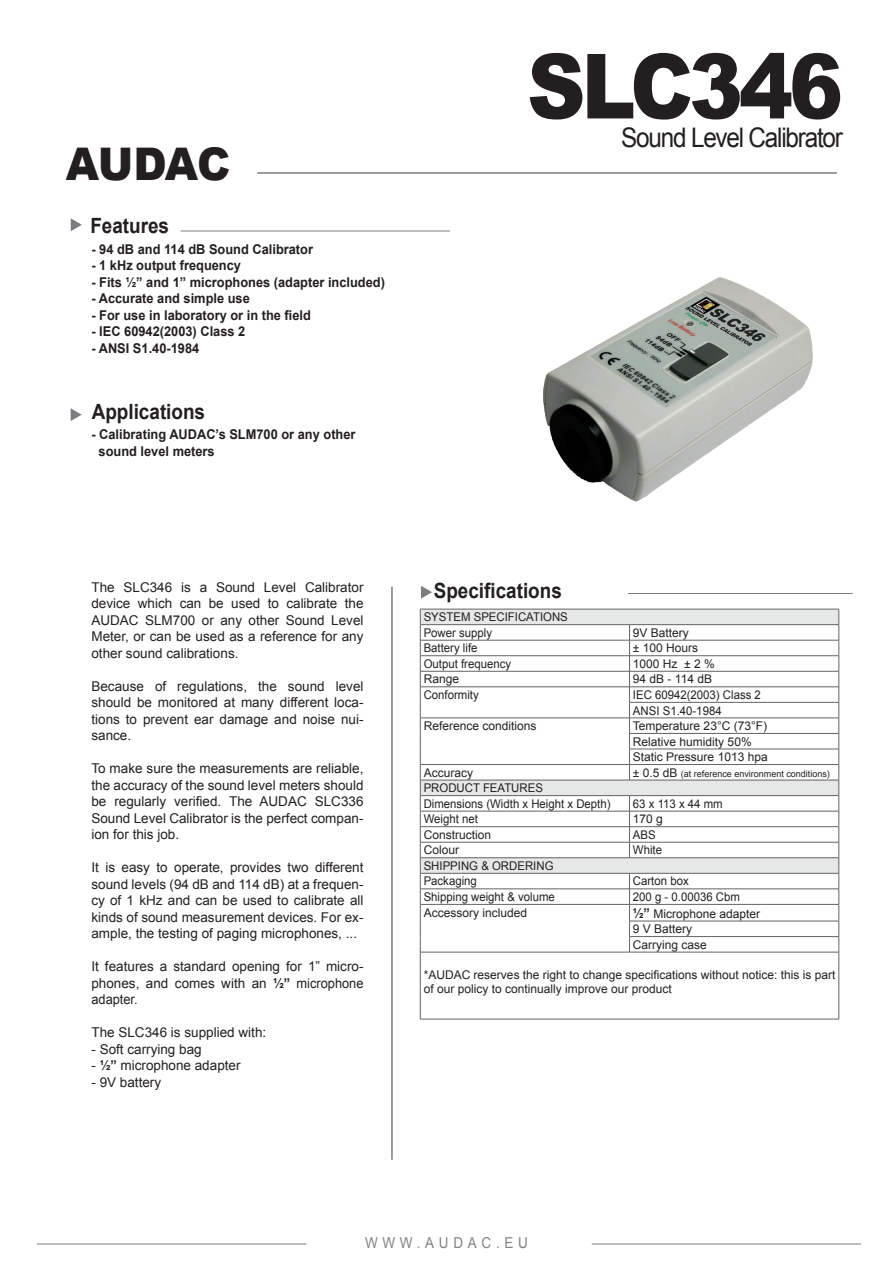
<style>
.page{position:relative;width:893px;height:1263px;background:#fff}
.page>*{position:absolute;margin:0;border:0;box-sizing:border-box;transform-origin:0 0}
.t1{font:900 90px "Arial";letter-spacing:-.05em;color:#231f20;scale:.9 1}
.t2{font:900 45px "Arial";letter-spacing:-.025em;color:#231f20;scale:.95 1}
.t3{font:27px "Arial";letter-spacing:-.05em;color:#231f20;scale:.9 1}
.t4{font:700 21px "Arial";color:#231f20;scale:.9 1}
.t5{font:15px "Arial";letter-spacing:.35em;color:#808285;scale:.9 1}
.t6{font:13.5px/16.5px "Arial";color:#231f20;text-align:justify}
.t7{font:700 13.5px/16.2px "Arial";color:#231f20;scale:.95 1}
.t8{font:12px/15.6px "Arial";color:#231f20}
.t9{font:12px/15.6px "Arial";color:#231f20;scale:.95 1}
.t10{font:9px "Arial";color:#231f20}
.s1{font-weight:700}
.s2{font-size:12px}
.s3{font-weight:700;font-size:13.5px}
</style>
<div class="page">
<hr style="left:257px;top:172px;width:580px;height:2px;background:#7a7c7f">
<hr style="left:181px;top:231px;width:269px;height:1px;background:#7a7c7f">
<hr style="left:592px;top:1244px;width:269px;height:1px;background:#7a7c7f">
<hr style="left:37px;top:1244px;width:269px;height:1px;background:#7a7c7f">
<hr style="left:628px;top:593px;width:225px;height:1px;background:#7a7c7f">
<hr style="left:391px;top:587px;width:2px;height:573px;background:#7a7c7f">
<svg style="left:71px;top:218px;width:11px;height:13px"></svg>
<svg style="left:421px;top:586px;width:11px;height:13px"></svg>
<svg style="left:71px;top:408px;width:11px;height:13px"></svg>
<svg style="left:421px;top:610px;width:418px;height:263px"></svg>
<div style="left:420px;top:780px;width:419px;height:16px;background:#e6e7e7"></div>
<hr style="left:420px;top:609px;width:210px;height:1px;background:#636366">
<hr style="left:630px;top:609px;width:209px;height:1px;background:#636366">
<hr style="left:420px;top:624px;width:210px;height:1px;background:#636366">
<hr style="left:630px;top:624px;width:209px;height:1px;background:#636366">
<hr style="left:420px;top:640px;width:210px;height:1px;background:#636366">
<hr style="left:630px;top:640px;width:209px;height:1px;background:#636366">
<hr style="left:420px;top:655px;width:210px;height:1px;background:#636366">
<hr style="left:630px;top:655px;width:209px;height:1px;background:#636366">
<hr style="left:420px;top:671px;width:210px;height:1px;background:#636366">
<hr style="left:630px;top:671px;width:209px;height:1px;background:#636366">
<hr style="left:420px;top:686px;width:210px;height:1px;background:#636366">
<hr style="left:630px;top:686px;width:209px;height:1px;background:#636366">
<hr style="left:629px;top:702px;width:210px;height:1px;background:#636366">
<hr style="left:420px;top:718px;width:210px;height:1px;background:#636366">
<hr style="left:630px;top:718px;width:209px;height:1px;background:#636366">
<hr style="left:629px;top:733px;width:210px;height:1px;background:#636366">
<hr style="left:629px;top:749px;width:210px;height:1px;background:#636366">
<hr style="left:420px;top:764px;width:210px;height:1px;background:#636366">
<hr style="left:630px;top:764px;width:209px;height:1px;background:#636366">
<svg style="left:629px;top:625px;width:1px;height:155px"></svg>
<hr style="left:420px;top:780px;width:210px;height:1px;background:#636366">
<hr style="left:630px;top:780px;width:209px;height:1px;background:#636366">
<hr style="left:420px;top:811px;width:210px;height:1px;background:#636366">
<hr style="left:630px;top:811px;width:209px;height:1px;background:#636366">
<hr style="left:420px;top:826px;width:210px;height:1px;background:#636366">
<hr style="left:630px;top:826px;width:209px;height:1px;background:#636366">
<hr style="left:420px;top:842px;width:210px;height:1px;background:#636366">
<hr style="left:630px;top:842px;width:209px;height:1px;background:#636366">
<svg style="left:629px;top:796px;width:1px;height:61px"></svg>
<hr style="left:420px;top:857px;width:210px;height:1px;background:#636366">
<hr style="left:630px;top:857px;width:209px;height:1px;background:#636366">
<hr style="left:420px;top:873px;width:210px;height:1px;background:#636366">
<hr style="left:630px;top:873px;width:209px;height:1px;background:#636366">
<hr style="left:420px;top:888px;width:210px;height:1px;background:#636366">
<hr style="left:630px;top:888px;width:209px;height:1px;background:#636366">
<hr style="left:420px;top:904px;width:210px;height:1px;background:#636366">
<hr style="left:630px;top:904px;width:209px;height:1px;background:#636366">
<hr style="left:629px;top:921px;width:210px;height:1px;background:#636366">
<hr style="left:629px;top:936px;width:210px;height:1px;background:#636366">
<svg style="left:629px;top:873px;width:1px;height:79px"></svg>
<hr style="left:420px;top:952px;width:210px;height:1px;background:#636366">
<hr style="left:420px;top:952px;width:1px;height:67px;background:#636366">
<hr style="left:630px;top:952px;width:209px;height:1px;background:#636366">
<hr style="left:839px;top:952px;width:1px;height:67px;background:#636366">
<hr style="left:420px;top:1019px;width:210px;height:1px;background:#636366">
<hr style="left:630px;top:1019px;width:209px;height:1px;background:#636366">
<svg style="left:420px;top:609px;width:1px;height:343px"></svg>
<svg style="left:839px;top:609px;width:1px;height:343px"></svg>
<hr style="left:420px;top:795px;width:210px;height:1px;background:#636366">
<hr style="left:630px;top:795px;width:209px;height:1px;background:#636366">
<img style="left:543px;top:277px;width:270px;height:225px">
<h2 class="t2" style="left:66px;top:132px;width:175px">AUDAC</h2>
<h3 class="t4" style="left:90px;top:212px;width:89px">Features</h3>
<p class="t7" style="left:91px;top:241px;width:235px">- 94 dB and 114 dB Sound Calibrator</p>
<p class="t7" style="left:91px;top:258px;width:159px">- 1 kHz output frequency</p>
<p class="t7" style="left:91px;top:274px;width:311px">- Fits ½” and 1” microphones (adapter included)</p>
<p class="t7" style="left:91px;top:291px;width:168px">- Accurate and simple use</p>
<p class="t7" style="left:91px;top:307px;width:233px">- For use in laboratory or in the field</p>
<p class="t7" style="left:91px;top:324px;width:164px">- IEC 60942(2003) Class 2</p>
<p class="t7" style="left:91px;top:340px;width:115px">- ANSI S1.40-1984</p>
<h3 class="t4" style="left:92px;top:398px;width:128px">Applications</h3>
<p class="t7" style="left:99px;top:427px;width:272px;text-indent:-7px">- Calibrating AUDAC’s SLM700 or any other sound level meters</p>
<h1 class="t1" style="left:527px;top:21px;width:353px">SLC346</h1>
<h3 class="t3" style="left:621px;top:120px;width:248px">Sound Level Calibrator</h3>
<p class="t6" style="left:91px;top:579px;width:274px">The SLC346 is a Sound Level Calibrator device which can be used to calibrate the AUDAC SLM700 or any other Sound Level Meter, or can be used as a reference for any other sound calibrations.</p>
<p class="t6" style="left:91px;top:678px;width:274px">Because of regulations, the sound level should be monitored at many different loca&shy;tions to prevent ear damage and noise nui&shy;sance.</p>
<p class="t6" style="left:91px;top:760px;width:274px">To make sure the measurements are reliable, the accuracy of the sound level meters should be regularly verified. The AUDAC SLC336<br>Sound Level Calibrator is the perfect compan&shy;ion for this job.</p>
<p class="t6" style="left:91px;top:859px;width:274px">It is easy to operate, provides two different sound levels (94 dB and 114 dB) at a frequen&shy;cy of 1 kHz and can be used to calibrate all kinds of sound measurement devices. For ex&shy;ample, the testing of paging microphones, ...</p>
<p class="t6" style="left:91px;top:958px;width:274px">It features a standard opening for 1” micro&shy;phones, and comes with an <span class="s1">½”</span> microphone adapter.</p>
<p class="t6" style="left:91px;top:1024px;width:176px">The SLC346 is supplied with:</p>
<p class="t6" style="left:91px;top:1041px;width:112px">- Soft carrying bag</p>
<p class="t6" style="left:91px;top:1057px;width:151px">- <span class="s1">½”</span> microphone adapter</p>
<p class="t6" style="left:91px;top:1074px;width:71px">- 9V battery</p>
<h3 class="t4" style="left:434px;top:577px;width:144px">Specifications</h3>
<p class="t9" style="left:424px;top:609px;width:153px">SYSTEM SPECIFICATIONS<br>Power supply</p>
<p class="t8" style="left:633px;top:625px;width:58px">9V Battery</p>
<p class="t9" style="left:424px;top:640px;width:58px">Battery life</p>
<p class="t8" style="left:633px;top:640px;width:67px">± 100 Hours</p>
<p class="t9" style="left:424px;top:656px;width:94px">Output frequency</p>
<p class="t8" style="left:633px;top:656px;width:83px">1000 Hz ± 2 %</p>
<p class="t8" style="left:424px;top:671px;width:37px">Range</p>
<p class="t8" style="left:633px;top:671px;width:81px">94 dB - 114 dB</p>
<p class="t9" style="left:424px;top:687px;width:60px">Conformity</p>
<p class="t9" style="left:633px;top:687px;width:136px">IEC 60942(2003) Class 2<br>ANSI S1.40-1984</p>
<p class="t8" style="left:424px;top:718px;width:114px">Reference conditions</p>
<p class="t8" style="left:633px;top:718px;width:136px">Temperature 23°C (73°F)<br>Relative humidity 50%<br>Static Pressure 1013 hpa</p>
<p class="t8" style="left:424px;top:765px;width:51px">Accuracy</p>
<p class="t10" style="left:633px;top:768px;width:199px"><span class="s2">± 0.5 dB</span> (at reference environment conditions)</p>
<p class="t9" style="left:424px;top:780px;width:198px">PRODUCT FEATURES<br>Dimensions (Width x Height x Depth)</p>
<p class="t9" style="left:633px;top:796px;width:96px">63 x 113 x 44 mm</p>
<p class="t9" style="left:424px;top:811px;width:59px">Weight net</p>
<p class="t8" style="left:633px;top:811px;width:32px">170 g</p>
<p class="t8" style="left:424px;top:827px;width:69px">Construction</p>
<p class="t9" style="left:633px;top:827px;width:26px">ABS</p>
<p class="t8" style="left:424px;top:842px;width:37px">Colour</p>
<p class="t9" style="left:633px;top:842px;width:32px">White</p>
<p class="t9" style="left:424px;top:858px;width:138px">SHIPPING &amp; ORDERING<br>Packaging</p>
<p class="t9" style="left:633px;top:873px;width:60px">Carton box</p>
<p class="t9" style="left:424px;top:889px;width:140px">Shipping weight &amp; volume</p>
<p class="t9" style="left:633px;top:889px;width:114px">200 g - 0.00036 Cbm</p>
<p class="t8" style="left:424px;top:905px;width:105px">Accessory included</p>
<p class="t8" style="left:633px;top:906px;width:129px"><span class="s3">½”</span> Microphone adapter<br>9 V Battery<br>Carrying case</p>
<p class="t8" style="left:424px;top:967px;width:413px;line-height:14.4px">*AUDAC reserves the right to change specifications without notice: this is part of our policy to continually improve our product</p>
<p class="t5" style="left:365px;top:1233px;width:183px">WWW.AUDAC.EU</p>
</div>
